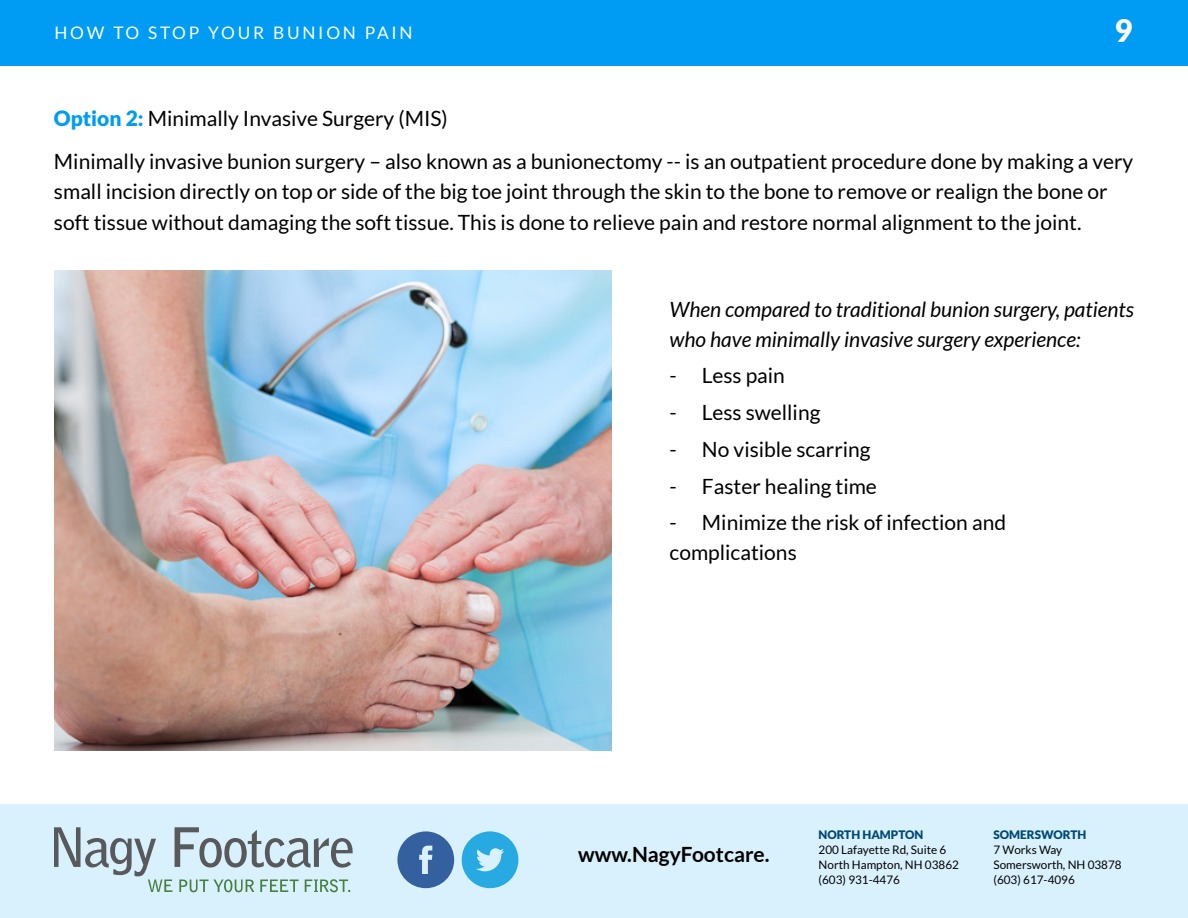
<style>
.page{position:relative;width:1188px;height:918px;background:#fff}
.page>*{position:absolute;margin:0;border:0;box-sizing:border-box;transform-origin:0 0}
.t1{font:900 30.9px "Lato";color:#fff}
.t2{font:21px/30px "Lato";color:#000}
.t3{font:italic 21px/30px "Lato";color:#000}
.t4{font:700 21px "Lato";color:#000}
.t5{font:17.25px "Lato";letter-spacing:.16em;color:#fff}
.t6{font:11.7px/15.1px "Lato";color:#000}
.t7{font:900 11.7px "Lato";color:#004974}
.s1{font-weight:900;color:#009cf3}
</style>
<div class="page">
<div style="left:0;top:0;width:1188px;height:65px;background:#009cf3"></div>
<div style="left:0;top:805px;width:1188px;height:113px;background:#d9f0fd"></div>
<svg style="left:54px;top:827px;width:299px;height:65px"></svg>
<svg style="left:397px;top:831px;width:57px;height:57px"></svg>
<svg style="left:462px;top:831px;width:56px;height:57px"></svg>
<img style="left:54px;top:270px;width:557px;height:481px">
<p class="t5" style="left:54px;top:23px;width:360px">HOW TO STOP YOUR BUNION PAIN</p>
<h1 class="t1" style="left:1115px;top:13px;width:19px">9</h1>
<p class="t2" style="left:54px;top:97px;width:1081px;line-height:43.5px"><span class="s1">Option 2:</span> Minimally Invasive Surgery (MIS)<br>Minimally invasive bunion surgery – also known as a bunionectomy -- is an outpatient procedure done by making a very</p>
<p class="t2" style="left:54px;top:177px;width:1055px">small incision directly on top or side of the big toe joint through the skin to the bone to remove or realign the bone or soft tissue without damaging the soft tissue. This is done to relieve pain and restore normal alignment to the joint.</p>
<p class="t3" style="left:670px;top:294px;width:466px">When compared to traditional bunion surgery, patients who have minimally invasive surgery experience:</p>
<p class="t2" style="left:670px;top:361px;width:117px">- Less pain</p>
<p class="t2" style="left:670px;top:397px;width:152px">- Less swelling</p>
<p class="t2" style="left:670px;top:434px;width:203px">- No visible scarring</p>
<p class="t2" style="left:670px;top:471px;width:209px">- Faster healing time</p>
<p class="t2" style="left:670px;top:508px;width:338px">- Minimize the risk of infection and complications</p>
<p class="t4" style="left:578px;top:843px;width:193px">www.NagyFootcare.</p>
<p class="t7" style="left:819px;top:828px;width:106px">NORTH HAMPTON</p>
<p class="t6" style="left:819px;top:842px;width:142px">200 Lafayette Rd, Suite 6<br>North Hampton, NH 03862 (603) 931-4476</p>
<p class="t7" style="left:994px;top:828px;width:94px">SOMERSWORTH</p>
<p class="t6" style="left:994px;top:842px;width:130px">7 Works Way<br>Somersworth, NH 03878 (603) 617-4096</p>
</div>
